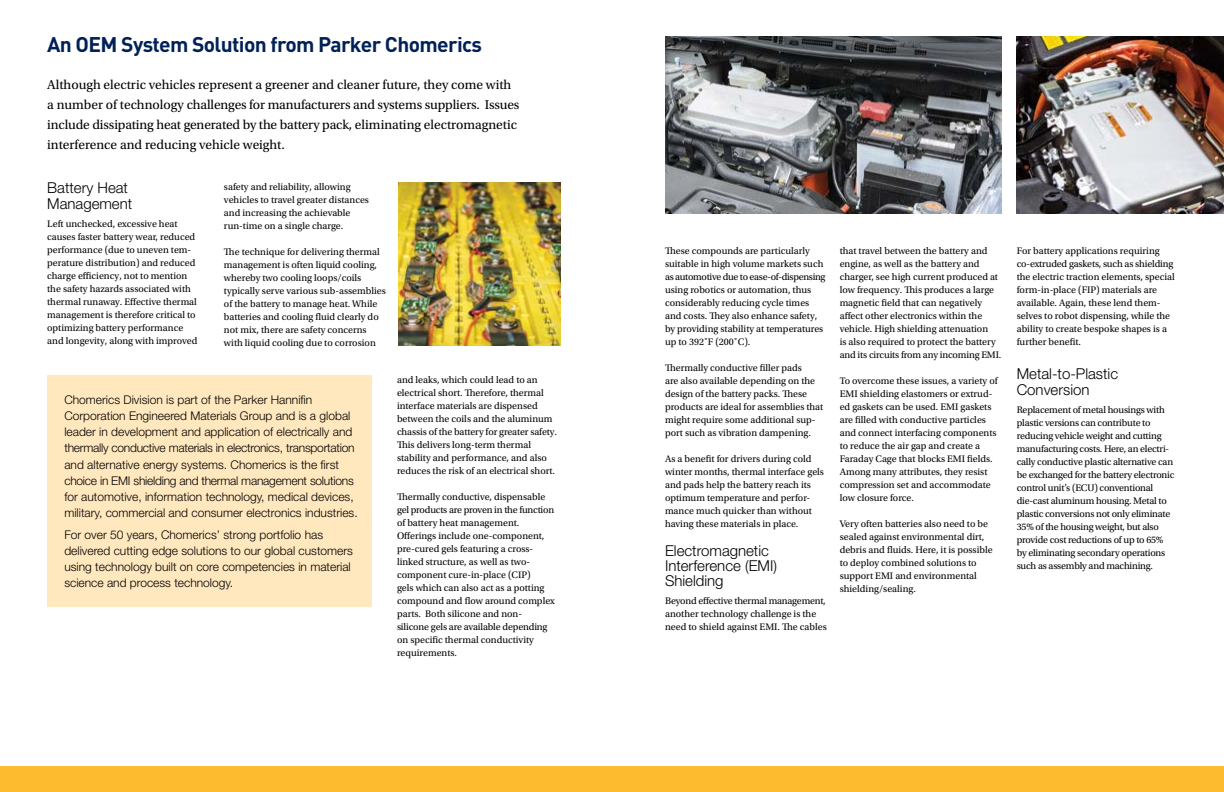
<style>
.page{position:relative;width:1224px;height:792px;background:#fff}
.page>*{position:absolute;margin:0;border:0;box-sizing:border-box;transform-origin:0 0}
.t1{font:700 21px "DINOT";letter-spacing:-.03em;color:#002157}
.t2{font:300 15px/16px "Helvetica Neue LT Std";color:#000}
.t3{font:13.5px/20.2px "Utopia Std";color:#000}
.t4{font:300 12px/16.2px "Helvetica Neue LT Std";color:#000}
.t5{font:10px/13px "Utopia Std";color:#000}
.t6{font:10px/13px "Utopia Std";letter-spacing:-.02em;color:#000}
</style>
<div class="page">
<img style="left:399px;top:183px;width:162px;height:162px">
<div style="left:47px;top:375px;width:325px;height:232px;background:#ffe7be"></div>
<img style="left:665px;top:36px;width:337px;height:177px">
<div style="left:0;top:767px;width:621px;height:25px;background:#fdbb30"></div>
<div style="left:603px;top:767px;width:621px;height:25px;background:#fdbb30"></div>
<img style="left:1017px;top:36px;width:207px;height:177px">
<h1 class="t1" style="left:47px;top:30px;width:436px">An OEM System Solution from Parker Chomerics</h1>
<p class="t3" style="left:47px;top:74px;width:474px">Although electric vehicles represent a greener and cleaner future, they come with a number of technology challenges for manufacturers and systems suppliers. Issues include dissipating heat generated by the battery pack, eliminating electromagnetic interference and reducing vehicle weight.</p>
<h2 class="t2" style="left:47px;top:180px;width:87px">Battery Heat<br>Management</h2>
<p class="t5" style="left:47px;top:218px;width:152px">Left unchecked, excessive heat causes faster battery wear, reduced performance (due to uneven tem&shy;perature distribution) and reduced charge efficiency, not to mention the safety hazards associated with thermal runaway. Effective thermal management is therefore critical to optimizing battery performance and longevity, along with improved</p>
<p class="t5" style="left:224px;top:180px;width:147px">safety and reliability, allowing vehicles to travel greater distances and increasing the achievable run-time on a single charge.</p>
<p class="t5" style="left:224px;top:245px;width:163px">The technique for delivering thermal management is often liquid cooling, whereby two cooling loops/coils typically serve various sub-assemblies of the battery to manage heat. While batteries and cooling fluid clearly do not mix, there are safety concerns with liquid cooling due to corrosion</p>
<p class="t4" style="left:64px;top:391px;width:295px">Chomerics Division is part of the Parker Hannifin Corporation Engineered Materials Group and is a global leader in development and application of electrically and thermally conductive materials in electronics, transportation and alternative energy systems. Chomerics is the first choice in EMI shielding and thermal management solutions for automotive, information technology, medical devices, military, commercial and consumer electronics industries.</p>
<p class="t4" style="left:64px;top:526px;width:290px">For over 50 years, Chomerics’ strong portfolio has delivered cutting edge solutions to our global customers using technology built on core competencies in material science and process technology.</p>
<p class="t5" style="left:397px;top:374px;width:161px">and leaks, which could lead to an electrical short. Therefore, thermal interface materials are dispensed between the coils and the aluminum chassis of the battery for greater safety.<br>This delivers long-term thermal stability and performance, and also reduces the risk of an electrical short.</p>
<p class="t5" style="left:397px;top:491px;width:159px">Thermally conductive, dispensable gel products are proven in the function of battery heat management.<br>Offerings include one-component, pre-cured gels featuring a cross&shy;linked structure, as well as two&shy;component cure-in-place (CIP)<br>gels which can also act as a potting compound and flow around complex parts. Both silicone and non&shy;silicone gels are available depending on specific thermal conductivity requirements.</p>
<p class="t5" style="left:665px;top:245px;width:162px">These compounds are particularly suitable in high volume markets such as automotive due to ease-of-dispensing using robotics or automation, thus considerably reducing cycle times and costs. They also enhance safety, by providing stability at temperatures up to 392˚F (200˚C).</p>
<p class="t5" style="left:665px;top:362px;width:160px">Thermally conductive filler pads<br>are also available depending on the design of the battery packs. These products are ideal for assemblies that might require some additional sup&shy;port such as vibration dampening.</p>
<p class="t5" style="left:665px;top:453px;width:161px">As a benefit for drivers during cold winter months, thermal interface gels and pads help the battery reach its optimum temperature and perfor&shy;mance much quicker than without having these materials in place.</p>
<h2 class="t2" style="left:665px;top:543px;width:113px;line-height:15px">Electromagnetic<br>Interference (EMI)<br>Shielding</h2>
<p class="t5" style="left:665px;top:595px;width:163px">Beyond effective thermal management, another technology challenge is the need to shield against EMI. The cables</p>
<p class="t5" style="left:840px;top:245px;width:163px">that travel between the battery and engine, as well as the battery and charger, see high current produced at low frequency. This produces a large magnetic field that can negatively affect other electronics within the vehicle. High shielding attenuation<br>is also required to protect the battery and its circuits from any incoming EMI.</p>
<p class="t5" style="left:840px;top:375px;width:160px">To overcome these issues, a variety of EMI shielding elastomers or extrud&shy;ed gaskets can be used. EMI gaskets are filled with conductive particles and connect interfacing components to reduce the air gap and create a Faraday Cage that blocks EMI fields.<br>Among many attributes, they resist compression set and accommodate low closure force.</p>
<p class="t5" style="left:840px;top:518px;width:154px">Very often batteries also need to be sealed against environmental dirt, debris and fluids. Here, it is possible to deploy combined solutions to support EMI and environmental shielding/sealing.</p>
<p class="t5" style="left:1017px;top:245px;width:160px">For battery applications requiring co-extruded gaskets, such as shielding the electric traction elements, special form-in-place (FIP) materials are available. Again, these lend them&shy;selves to robot dispensing, while the ability to create bespoke shapes is a further benefit.</p>
<h2 class="t2" style="left:1017px;top:366px;width:103px">Metal-to-Plastic<br>Conversion</h2>
<p class="t6" style="left:1017px;top:404px;width:159px">Replacement of metal housings with plastic versions can contribute to reducing vehicle weight and cutting manufacturing costs. Here, an electri&shy;cally conductive plastic alternative can be exchanged for the battery electronic control unit’s (ECU) conventional die-cast aluminum housing. Metal to plastic conversions not only eliminate 35% of the housing weight, but also provide cost reductions of up to 65% by eliminating secondary operations such as assembly and machining.</p>
</div>
